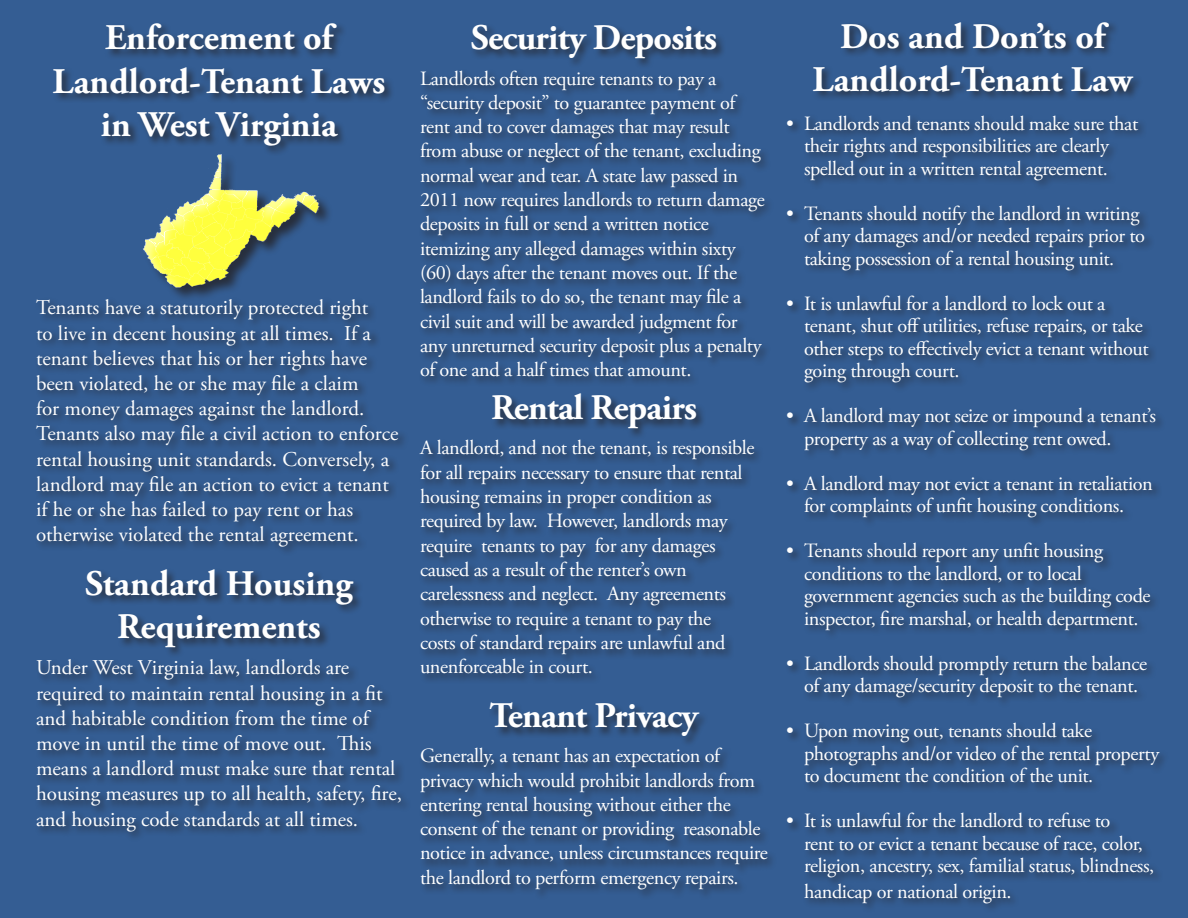
<style>
.page{position:relative;width:1188px;height:918px;background:#345d93}
.page>*{position:absolute;margin:0;border:0;box-sizing:border-box;transform-origin:0 0}
.t1{font:700 36px/43.2px "Adobe Garamond Pro";color:#fff;text-align:center}
.t2{font:700 36px "Adobe Garamond Pro";letter-spacing:-.02em;color:#fff}
.t3{font:21px/25.2px "Adobe Garamond Pro";color:#fff}
.t4{font:20.25px/24.3px "Adobe Garamond Pro";letter-spacing:-.02em;color:#fff}
</style>
<div class="page">
<div style="left:418px;top:23px;width:360px;height:877px;background:#231f20;opacity:.75"></div>
<div style="left:785px;top:21px;width:384px;height:893px;background:#231f20;opacity:.75"></div>
<img style="left:143px;top:156px;width:186px;height:141px">
<div style="left:34px;top:297px;width:377px;height:545px;background:#231f20;opacity:.75"></div>
<div style="left:52px;top:22px;width:343px;height:134px;background:#231f20;opacity:.75"></div>
<p class="t1" style="left:105px;top:17px;width:229px">Enforcement of</p>
<p class="t1" style="left:53px;top:60px;width:334px">Landlord-Tenant Laws</p>
<p class="t1" style="left:101px;top:104px;width:238px">in West Virginia</p>
<p class="t3" style="left:36px;top:296px;width:364px">Tenants have a statutorily protected right<br>to live in decent housing at all times. If a tenant believes that his or her rights have been violated, he or she may file a claim<br>for money damages against the landlord.<br>Tenants also may file a civil action to enforce rental housing unit standards. Conversely, a landlord may file an action to evict a tenant if he or she has failed to pay rent or has otherwise violated the rental agreement.</p>
<p class="t1" style="left:85px;top:563px;width:269px">Standard Housing<br>Requirements</p>
<p class="t3" style="left:36px;top:656px;width:367px">Under West Virginia law, landlords are required to maintain rental housing in a fit and habitable condition from the time of move in until the time of move out. This means a landlord must make sure that rental housing measures up to all health, safety, fire, and housing code standards at all times.</p>
<p class="t2" style="left:471px;top:17px;width:248px">Security Deposits</p>
<p class="t4" style="left:420px;top:67px;width:346px">Landlords often require tenants to pay a “security deposit” to guarantee payment of rent and to cover damages that may result from abuse or neglect of the tenant, excluding normal wear and tear. A state law passed in 2011 now requires landlords to return damage deposits in full or send a written notice itemizing any alleged damages within sixty (60) days after the tenant moves out. If the landlord fails to do so, the tenant may file a civil suit and will be awarded judgment for any unreturned security deposit plus a penalty of one and a half times that amount.</p>
<p class="t2" style="left:491px;top:387px;width:207px">Rental Repairs</p>
<p class="t4" style="left:420px;top:437px;width:336px">A landlord, and not the tenant, is responsible for all repairs necessary to ensure that rental housing remains in proper condition as required by law. However, landlords may require tenants to pay for any damages caused as a result of the renter’s own carelessness and neglect. Any agreements otherwise to require a tenant to pay the<br>costs of standard repairs are unlawful and unenforceable in court.</p>
<p class="t2" style="left:490px;top:695px;width:210px">Tenant Privacy</p>
<p class="t4" style="left:420px;top:744px;width:349px">Generally, a tenant has an expectation of privacy which would prohibit landlords from entering rental housing without either the consent of the tenant or providing reasonable notice in advance, unless circumstances require the landlord to perform emergency repairs.</p>
<p class="t1" style="left:813px;top:16px;width:321px">Dos and Don’ts of<br>Landlord-Tenant Law</p>
<p class="t4" style="left:804px;top:113px;width:336px;line-height:22.5px;text-indent:-18px">• Landlords and tenants should make sure that their rights and responsibilities are clearly spelled out in a written rental agreement.</p>
<p class="t4" style="left:804px;top:203px;width:343px;line-height:22.5px;text-indent:-18px">• Tenants should notify the landlord in writing of any damages and/or needed repairs prior to taking possession of a rental housing unit.</p>
<p class="t4" style="left:804px;top:293px;width:346px;line-height:22.5px;text-indent:-18px">• It is unlawful for a landlord to lock out a tenant, shut off utilities, refuse repairs, or take other steps to effectively evict a tenant without going through court.</p>
<p class="t4" style="left:804px;top:405px;width:354px;line-height:22.5px;text-indent:-18px">• A landlord may not seize or impound a tenant’s property as a way of collecting rent owed.</p>
<p class="t4" style="left:786px;top:473px;width:368px;line-height:22.5px;text-align:center">• A landlord may not evict a tenant in retaliation for complaints of unfit housing conditions.</p>
<p class="t4" style="left:804px;top:540px;width:348px;line-height:22.5px;text-indent:-18px">• Tenants should report any unfit housing conditions to the landlord, or to local government agencies such as the building code inspector, fire marshal, or health department.</p>
<p class="t4" style="left:786px;top:653px;width:363px;line-height:22.5px;text-align:center">• Landlords should promptly return the balance of any damage/security deposit to the tenant.</p>
<p class="t4" style="left:804px;top:720px;width:357px;line-height:22.5px;text-indent:-18px">• Upon moving out, tenants should take photographs and/or video of the rental property to document the condition of the unit.</p>
<p class="t4" style="left:804px;top:810px;width:352px;line-height:22.5px;text-indent:-18px">• It is unlawful for the landlord to refuse to<br>rent to or evict a tenant because of race, color, religion, ancestry, sex, familial status, blindness,</p>
<p class="t4" style="left:804px;top:880px;width:209px">handicap or national origin.</p>
</div>
